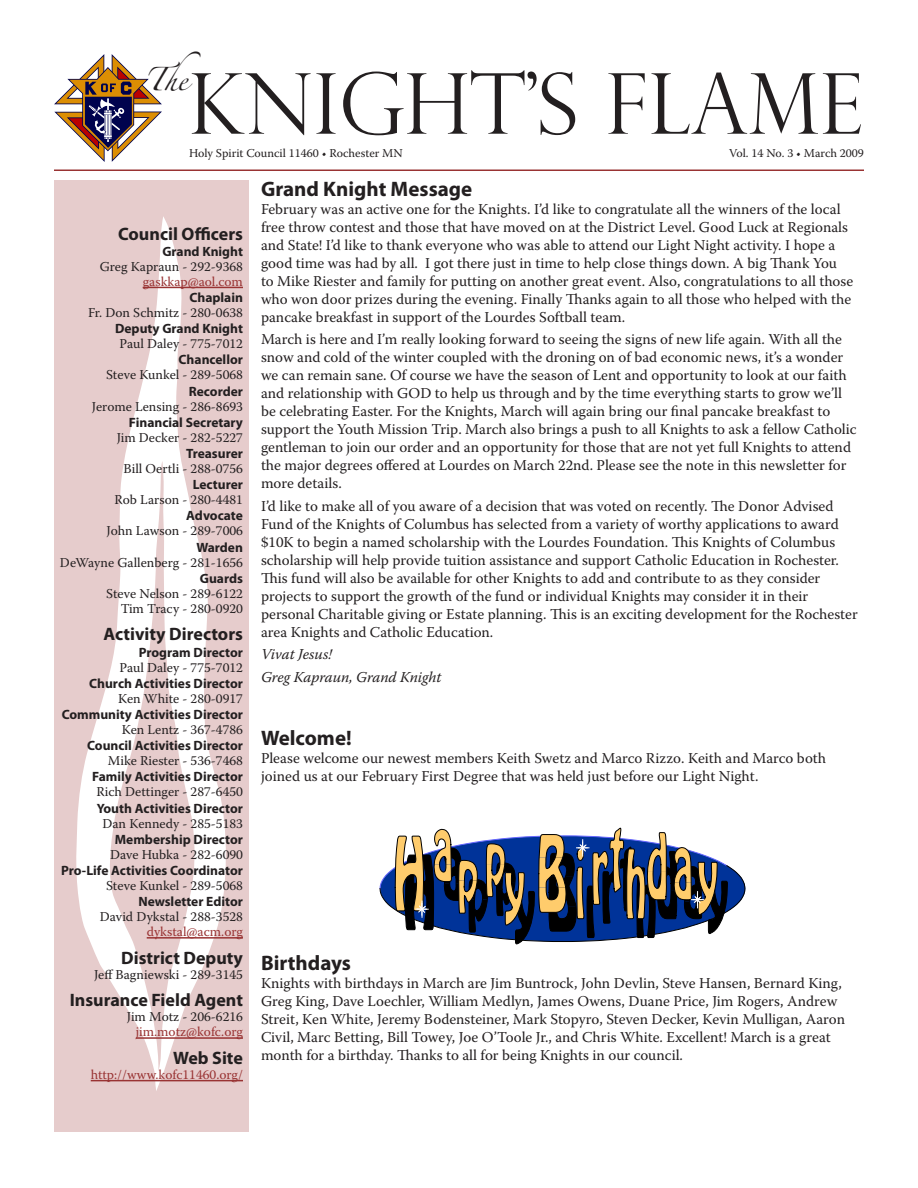
<style>
.page{position:relative;width:918px;height:1188px;background:#fff}
.page>*{position:absolute;margin:0;border:0;box-sizing:border-box;transform-origin:0 0}
.Banner{font:300 84px "Perpetua Titling";color:#231f20}
.Article_Heading{font:700 21px "Myriad Pro";color:#231f20}
.Banner-2{font:21px "Zapfino";color:#231f20}
.Directory_Heading{font:700 18px "Myriad Pro";color:#231f20}
.Article_Text{font:15px/18px "Warnock Pro";color:#231f20}
.Signature_Text{font:italic 15px "Warnock Pro";letter-spacing:-.005em;color:#231f20}
.Directory_Text{font:13.5px "Warnock Pro";color:#231f20}
.Directory_Title{font:700 13.5px "Myriad Pro";color:#231f20}
.Directory_Text-2{font:13.5px "Warnock Pro";color:#933}
.Page_Footer{font:12px "Warnock Pro";color:#231f20}
</style>
<div class="page">
<div style="left:54px;top:180px;width:195px;height:951px;background:#e6cccc"></div>
<svg style="left:76px;top:216px;width:153px;height:875px"></svg>
<svg style="left:109px;top:461px;width:87px;height:609px"></svg>
<svg style="left:54px;top:54px;width:108px;height:108px"></svg>
<hr style="left:54px;top:170px;width:810px;height:1px;background:#933">
<hr style="left:143px;top:287px;width:100px;height:1px;background:#933">
<hr style="left:147px;top:937px;width:96px;height:2px;background:#933">
<hr style="left:136px;top:1037px;width:107px;height:2px;background:#933">
<hr style="left:91px;top:1080px;width:152px;height:1px;background:#933">
<svg style="left:380px;top:828px;width:365px;height:116px"></svg>
<p class="Banner-2" style="left:144px;top:70px;width:58px">T he</p>
<p class="Banner" style="left:189px;top:53px;width:675px">KNIGHT’S FLAME</p>
<p class="Page_Footer" style="left:189px;top:146px;width:215px">Holy Spirit Council 11460 • Rochester MN</p>
<p class="Page_Footer" style="left:729px;top:146px;width:136px">Vol. 14 No. 3 • March 2009</p>
<p class="Directory_Heading" style="left:118px;top:222px;width:126px">Council Officers</p>
<p class="Directory_Title" style="left:162px;top:242px;width:82px">Grand Knight</p>
<p class="Directory_Text" style="left:100px;top:258px;width:145px">Greg Kapraun - 292-9368</p>
<p class="Directory_Text-2" style="left:143px;top:273px;width:102px">gaskkap@aol.com</p>
<p class="Directory_Title" style="left:189px;top:289px;width:55px">Chaplain</p>
<p class="Directory_Text" style="left:88px;top:304px;width:156px">Fr. Don Schmitz - 280-0638</p>
<p class="Directory_Title" style="left:115px;top:320px;width:129px">Deputy Grand Knight</p>
<p class="Directory_Text" style="left:119px;top:336px;width:125px">Paul Daley - 775-7012</p>
<p class="Directory_Title" style="left:179px;top:351px;width:66px">Chancellor</p>
<p class="Directory_Text" style="left:106px;top:367px;width:138px">Steve Kunkel - 289-5068</p>
<p class="Directory_Title" style="left:189px;top:382px;width:56px">Recorder</p>
<p class="Directory_Text" style="left:92px;top:398px;width:153px">Jerome Lensing - 286-8693</p>
<p class="Directory_Title" style="left:129px;top:413px;width:116px">Financial Secretary</p>
<p class="Directory_Text" style="left:117px;top:429px;width:128px">Jim Decker - 282-5227</p>
<p class="Directory_Title" style="left:186px;top:445px;width:58px">Treasurer</p>
<p class="Directory_Text" style="left:124px;top:460px;width:121px">Bill Oertli - 288-0756</p>
<p class="Directory_Title" style="left:193px;top:476px;width:52px">Lecturer</p>
<p class="Directory_Text" style="left:114px;top:492px;width:130px">Rob Larson - 280-4481</p>
<p class="Directory_Title" style="left:186px;top:507px;width:58px">Advocate</p>
<p class="Directory_Text" style="left:106px;top:523px;width:138px">John Lawson - 289-7006</p>
<p class="Directory_Title" style="left:196px;top:538px;width:48px">Warden</p>
<p class="Directory_Text" style="left:60px;top:554px;width:185px">DeWayne Gallenberg - 281-1656</p>
<p class="Directory_Title" style="left:200px;top:569px;width:45px">Guards</p>
<p class="Directory_Text" style="left:106px;top:585px;width:138px">Steve Nelson - 289-6122</p>
<p class="Directory_Text" style="left:121px;top:600px;width:124px">Tim Tracy - 280-0920</p>
<p class="Directory_Heading" style="left:104px;top:623px;width:141px">Activity Directors</p>
<p class="Directory_Title" style="left:139px;top:643px;width:106px">Program Director</p>
<p class="Directory_Text" style="left:119px;top:659px;width:125px">Paul Daley - 775-7012</p>
<p class="Directory_Title" style="left:89px;top:674px;width:155px">Church Activities Director</p>
<p class="Directory_Text" style="left:118px;top:690px;width:126px">Ken White - 280-0917</p>
<p class="Directory_Title" style="left:62px;top:706px;width:183px">Community Activities Director</p>
<p class="Directory_Text" style="left:122px;top:721px;width:123px">Ken Lentz - 367-4786</p>
<p class="Directory_Title" style="left:87px;top:737px;width:157px">Council Activities Director</p>
<p class="Directory_Text" style="left:108px;top:753px;width:137px">Mike Riester - 536-7468</p>
<p class="Directory_Title" style="left:92px;top:768px;width:152px">Family Activities Director</p>
<p class="Directory_Text" style="left:96px;top:784px;width:148px">Rich Dettinger - 287-6450</p>
<p class="Directory_Title" style="left:97px;top:799px;width:148px">Youth Activities Director</p>
<p class="Directory_Text" style="left:103px;top:815px;width:142px">Dan Kennedy - 285-5183</p>
<p class="Directory_Title" style="left:115px;top:830px;width:130px">Membership Director</p>
<p class="Directory_Text" style="left:110px;top:846px;width:134px">Dave Hubka - 282-6090</p>
<p class="Directory_Title" style="left:61px;top:862px;width:183px">Pro-Life Activities Coordinator</p>
<p class="Directory_Text" style="left:106px;top:877px;width:138px">Steve Kunkel - 289-5068</p>
<p class="Directory_Title" style="left:138px;top:893px;width:106px">Newsletter Editor</p>
<p class="Directory_Text" style="left:100px;top:909px;width:145px">David Dykstal - 288-3528</p>
<p class="Directory_Text-2" style="left:147px;top:924px;width:98px">dykstal@acm.org</p>
<p class="Directory_Heading" style="left:121px;top:946px;width:123px">District Deputy</p>
<p class="Directory_Text" style="left:94px;top:966px;width:150px">Jeff Bagniewski - 289-3145</p>
<p class="Directory_Heading" style="left:70px;top:989px;width:175px">Insurance Field Agent</p>
<p class="Directory_Text" style="left:127px;top:1009px;width:118px">Jim Motz - 206-6216</p>
<p class="Directory_Text-2" style="left:136px;top:1024px;width:109px">jim.motz@kofc.org</p>
<p class="Directory_Heading" style="left:173px;top:1046px;width:71px">Web Site</p>
<p class="Directory_Text-2" style="left:91px;top:1066px;width:154px">http://www.kofc11460.org/</p>
<p class="Article_Heading" style="left:261px;top:175px;width:213px">Grand Knight Message</p>
<p class="Article_Text" style="left:261px;top:200px;width:594px">February was an active one for the Knights. I’d like to congratulate all the winners of the local free throw contest and those that have moved on at the District Level. Good Luck at Regionals and State! I’d like to thank everyone who was able to attend our Light Night activity. I hope a good time was had by all. I got there just in time to help close things down. A big Thank You to Mike Riester and family for putting on another great event. Also, congratulations to all those who won door prizes during the evening. Finally Thanks again to all those who helped with the pancake breakfast in support of the Lourdes Softball team.</p>
<p class="Article_Text" style="left:261px;top:330px;width:597px">March is here and I’m really looking forward to seeing the signs of new life again. With all the snow and cold of the winter coupled with the droning on of bad economic news, it’s a wonder we can remain sane. Of course we have the season of Lent and opportunity to look at our faith and relationship with GOD to help us through and by the time everything starts to grow we’ll be celebrating Easter. For the Knights, March will again bring our final pancake breakfast to support the Youth Mission Trip. March also brings a push to all Knights to ask a fellow Catholic gentleman to join our order and an opportunity for those that are not yet full Knights to attend the major degrees offered at Lourdes on March 22nd. Please see the note in this newsletter for more details.</p>
<p class="Article_Text" style="left:261px;top:497px;width:598px">I’d like to make all of you aware of a decision that was voted on recently. The Donor Advised Fund of the Knights of Columbus has selected from a variety of worthy applications to award $10K to begin a named scholarship with the Lourdes Foundation. This Knights of Columbus scholarship will help provide tuition assistance and support Catholic Education in Rochester.<br>This fund will also be available for other Knights to add and contribute to as they consider projects to support the growth of the fund or individual Knights may consider it in their personal Charitable giving or Estate planning. This is an exciting development for the Rochester area Knights and Catholic Education.</p>
<p class="Signature_Text" style="left:261px;top:645px;width:72px">Vivat Jesus!</p>
<p class="Signature_Text" style="left:261px;top:668px;width:182px">Greg Kapraun, Grand Knight</p>
<p class="Article_Heading" style="left:261px;top:724px;width:92px">Welcome!</p>
<p class="Article_Text" style="left:261px;top:749px;width:567px">Please welcome our newest members Keith Swetz and Marco Rizzo. Keith and Marco both joined us at our February First Degree that was held just before our Light Night.</p>
<p class="Article_Heading" style="left:261px;top:949px;width:91px">Birthdays</p>
<p class="Article_Text" style="left:261px;top:974px;width:586px">Knights with birthdays in March are Jim Buntrock, John Devlin, Steve Hansen, Bernard King, Greg King, Dave Loechler, William Medlyn, James Owens, Duane Price, Jim Rogers, Andrew Streit, Ken White, Jeremy Bodensteiner, Mark Stopyro, Steven Decker, Kevin Mulligan, Aaron Civil, Marc Betting, Bill Towey, Joe O’Toole Jr., and Chris White. Excellent! March is a great month for a birthday. Thanks to all for being Knights in our council.</p>
</div>
